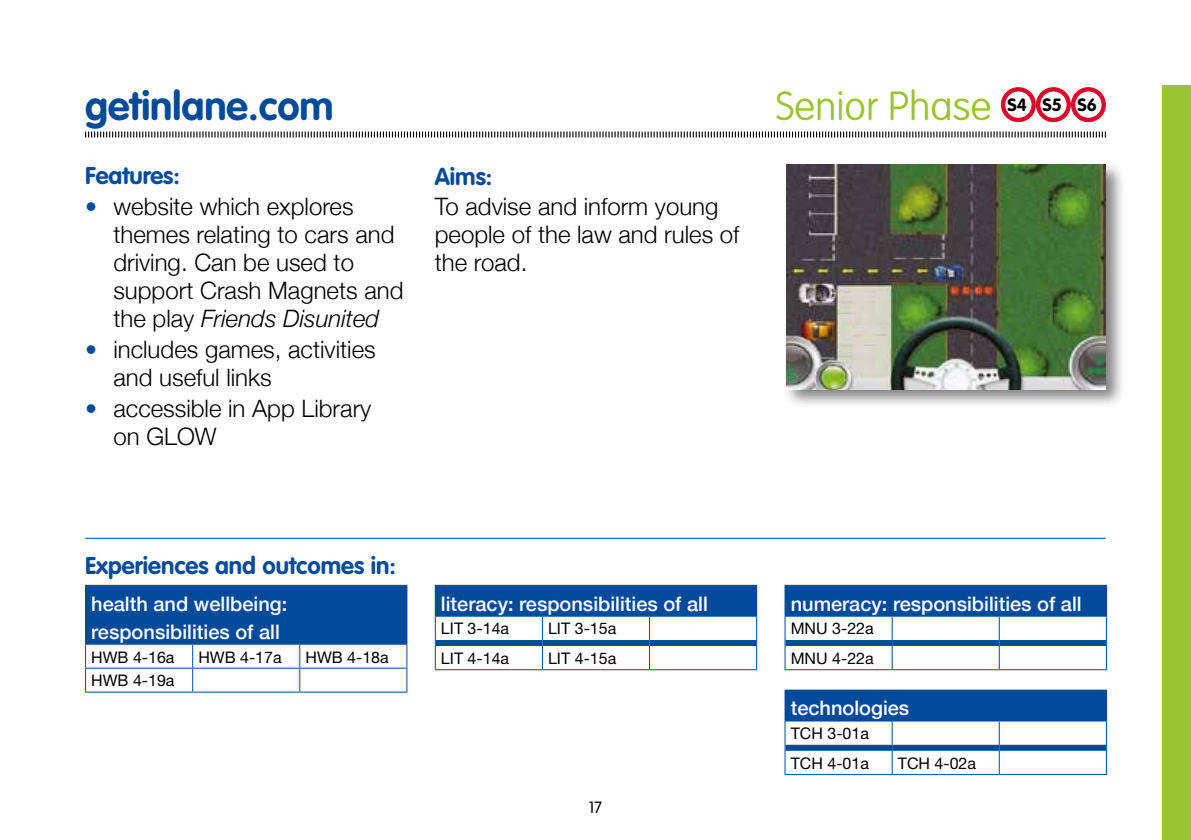
<style>
.page{position:relative;width:1191px;height:840px;background:#fff}
.page>*{position:absolute;margin:0;border:0;box-sizing:border-box;transform-origin:0 0}
.t1{font:700 40px "VAG Rounded Std";color:#004a9a}
.t2{font:100 40px "VAG Rounded Std";color:#9ac431}
.t3{font:300 24px/28px "Helvetica Neue";color:#000}
.t4{font:700 24px "VAG Rounded Std";color:#004a9a}
.t5{font:500 20px/28px "Helvetica Neue";color:#fff}
.t6{font:700 17.6px "VAG Rounded Std";color:#000}
.t7{font:16px/29.6px "Helvetica Neue LT";color:#000}
.t8{font:300 16px "VAG Rounded Std";color:#000}
.s1{color:#004a9a}
.s2{font-style:italic}
</style>
<div class="page">
<div style="left:1162px;top:85px;width:29px;height:754px;background:#9ac431"></div>
<div style="left:782px;top:160px;width:343px;height:249px;background:#000;opacity:.5"></div>
<img style="left:786px;top:164px;width:320px;height:225px">
<svg style="left:85px;top:131px;width:1021px;height:7px"></svg>
<svg style="left:1003px;top:89px;width:30px;height:31px"></svg>
<div style="left:1001px;top:87px;width:35px;height:35px;border:4px solid #dd052b;border-radius:50%"></div>
<svg style="left:1038px;top:89px;width:30px;height:31px"></svg>
<div style="left:1036px;top:87px;width:35px;height:35px;border:4px solid #dd052b;border-radius:50%"></div>
<svg style="left:1073px;top:89px;width:30px;height:31px"></svg>
<div style="left:1071px;top:87px;width:35px;height:35px;border:4px solid #dd052b;border-radius:50%"></div>
<hr style="left:85px;top:537px;width:1021px;height:1px;background:#004a9a">
<div style="left:86px;top:585px;width:321px;height:59px;background:#004a9a"></div>
<hr style="left:85px;top:584px;width:108px;height:1px;background:#004a9a">
<hr style="left:85px;top:585px;width:1px;height:58px;background:#004a9a">
<hr style="left:193px;top:584px;width:107px;height:1px;background:#004a9a">
<hr style="left:300px;top:584px;width:107px;height:1px;background:#004a9a">
<hr style="left:85px;top:643px;width:108px;height:1px;background:#004a9a">
<hr style="left:85px;top:667px;width:108px;height:1px;background:#004a9a">
<svg style="left:85px;top:644px;width:1px;height:47px"></svg>
<hr style="left:193px;top:667px;width:107px;height:1px;background:#004a9a">
<svg style="left:192px;top:644px;width:1px;height:47px"></svg>
<hr style="left:300px;top:667px;width:107px;height:1px;background:#004a9a">
<svg style="left:299px;top:644px;width:1px;height:47px"></svg>
<svg style="left:406px;top:644px;width:1px;height:47px"></svg>
<hr style="left:85px;top:691px;width:108px;height:1px;background:#004a9a">
<hr style="left:193px;top:691px;width:107px;height:1px;background:#004a9a">
<hr style="left:300px;top:691px;width:107px;height:1px;background:#004a9a">
<div style="left:435px;top:585px;width:321px;height:31px;background:#004a9a"></div>
<hr style="left:435px;top:584px;width:107px;height:1px;background:#004a9a">
<hr style="left:542px;top:584px;width:107px;height:1px;background:#004a9a">
<hr style="left:649px;top:584px;width:108px;height:1px;background:#004a9a">
<hr style="left:756px;top:585px;width:1px;height:30px;background:#004a9a">
<svg style="left:542px;top:616px;width:1px;height:23px"></svg>
<hr style="left:649px;top:615px;width:108px;height:1px;background:#004a9a">
<svg style="left:649px;top:616px;width:1px;height:23px"></svg>
<svg style="left:435px;top:616px;width:1px;height:53px"></svg>
<svg style="left:542px;top:645px;width:1px;height:24px"></svg>
<svg style="left:649px;top:645px;width:1px;height:24px"></svg>
<svg style="left:756px;top:616px;width:1px;height:53px"></svg>
<hr style="left:435px;top:669px;width:107px;height:1px;background:#004a9a">
<hr style="left:542px;top:669px;width:107px;height:1px;background:#004a9a">
<hr style="left:649px;top:669px;width:108px;height:1px;background:#004a9a">
<div style="left:436px;top:639px;width:106px;height:6px;background:#004a9a"></div>
<div style="left:542px;top:639px;width:107px;height:6px;background:#004a9a"></div>
<div style="left:649px;top:639px;width:107px;height:6px;background:#004a9a"></div>
<div style="left:785px;top:585px;width:321px;height:31px;background:#004a9a"></div>
<hr style="left:784px;top:584px;width:108px;height:1px;background:#004a9a">
<hr style="left:784px;top:585px;width:1px;height:30px;background:#004a9a">
<hr style="left:892px;top:584px;width:107px;height:1px;background:#004a9a">
<hr style="left:999px;top:584px;width:107px;height:1px;background:#004a9a">
<hr style="left:784px;top:615px;width:108px;height:1px;background:#004a9a">
<svg style="left:891px;top:616px;width:1px;height:23px"></svg>
<svg style="left:998px;top:616px;width:1px;height:23px"></svg>
<svg style="left:784px;top:616px;width:1px;height:53px"></svg>
<svg style="left:891px;top:645px;width:1px;height:24px"></svg>
<svg style="left:998px;top:645px;width:1px;height:24px"></svg>
<svg style="left:1105px;top:616px;width:1px;height:53px"></svg>
<hr style="left:784px;top:669px;width:108px;height:1px;background:#004a9a">
<hr style="left:892px;top:669px;width:107px;height:1px;background:#004a9a">
<hr style="left:999px;top:669px;width:107px;height:1px;background:#004a9a">
<div style="left:785px;top:639px;width:107px;height:6px;background:#004a9a"></div>
<div style="left:892px;top:639px;width:107px;height:6px;background:#004a9a"></div>
<div style="left:999px;top:639px;width:106px;height:6px;background:#004a9a"></div>
<div style="left:785px;top:689px;width:321px;height:31px;background:#004a9a"></div>
<hr style="left:784px;top:689px;width:108px;height:1px;background:#004a9a">
<hr style="left:784px;top:690px;width:1px;height:30px;background:#004a9a">
<hr style="left:784px;top:720px;width:108px;height:1px;background:#004a9a">
<hr style="left:892px;top:720px;width:107px;height:1px;background:#004a9a">
<svg style="left:891px;top:721px;width:1px;height:23px"></svg>
<hr style="left:999px;top:720px;width:107px;height:1px;background:#004a9a">
<svg style="left:998px;top:721px;width:1px;height:23px"></svg>
<svg style="left:784px;top:721px;width:1px;height:52px"></svg>
<svg style="left:891px;top:750px;width:1px;height:23px"></svg>
<svg style="left:998px;top:750px;width:1px;height:23px"></svg>
<svg style="left:1105px;top:721px;width:1px;height:52px"></svg>
<hr style="left:784px;top:773px;width:108px;height:1px;background:#004a9a">
<hr style="left:892px;top:773px;width:107px;height:1px;background:#004a9a">
<hr style="left:999px;top:773px;width:107px;height:1px;background:#004a9a">
<div style="left:785px;top:744px;width:107px;height:6px;background:#004a9a"></div>
<div style="left:892px;top:744px;width:107px;height:6px;background:#004a9a"></div>
<div style="left:999px;top:744px;width:106px;height:6px;background:#004a9a"></div>
<h1 class="t1" style="left:85px;top:82px;width:250px">getinlane.com</h1>
<h1 class="t2" style="left:775px;top:83px;width:217px">Senior Phase</h1>
<p class="t6" style="left:1007px;top:95px;width:91px">S4 S5 S6</p>
<p class="t4" style="left:85px;top:162px;width:96px">Features:</p>
<p class="t3" style="left:113px;top:191px;width:291px;text-indent:-28px"><span class="s1">•</span> website which explores themes relating to cars and driving. Can be used to support Crash Magnets and the play <span class="s2">Friends Disunited</span></p>
<p class="t3" style="left:113px;top:334px;width:264px;text-indent:-28px"><span class="s1">•</span> includes games, activities and useful links</p>
<p class="t3" style="left:113px;top:393px;width:259px;text-indent:-28px"><span class="s1">•</span> accessible in App Library on GLOW</p>
<p class="t4" style="left:435px;top:162px;width:59px">Aims:</p>
<p class="t3" style="left:435px;top:191px;width:306px">To advise and inform young people of the law and rules of the road.</p>
<p class="t4" style="left:85px;top:551px;width:312px">Experiences and outcomes in:</p>
<p class="t5" style="left:91px;top:587px;width:198px">health and wellbeing: responsibilities of all</p>
<p class="t7" style="left:91px;top:641px;width:85px">HWB 4-16a</p>
<p class="t7" style="left:198px;top:641px;width:85px">HWB 4-17a</p>
<p class="t7" style="left:305px;top:641px;width:85px">HWB 4-18a</p>
<p class="t7" style="left:91px;top:665px;width:85px">HWB 4-19a</p>
<p class="t5" style="left:441px;top:587px;width:268px">literacy: responsibilities of all</p>
<p class="t7" style="left:441px;top:613px;width:70px">LIT 3-14a</p>
<p class="t7" style="left:548px;top:613px;width:70px">LIT 3-15a</p>
<p class="t7" style="left:441px;top:643px;width:70px">LIT 4-14a</p>
<p class="t7" style="left:548px;top:643px;width:70px">LIT 4-15a</p>
<p class="t8" style="left:588px;top:797px;width:15px">17</p>
<p class="t5" style="left:790px;top:587px;width:292px">numeracy: responsibilities of all</p>
<p class="t7" style="left:790px;top:613px;width:84px">MNU 3-22a<br>MNU 4-22a</p>
<p class="t5" style="left:790px;top:692px;width:120px">technologies</p>
<p class="t7" style="left:790px;top:718px;width:80px">TCH 3-01a<br>TCH 4-01a</p>
<p class="t7" style="left:897px;top:747px;width:80px">TCH 4-02a</p>
</div>
